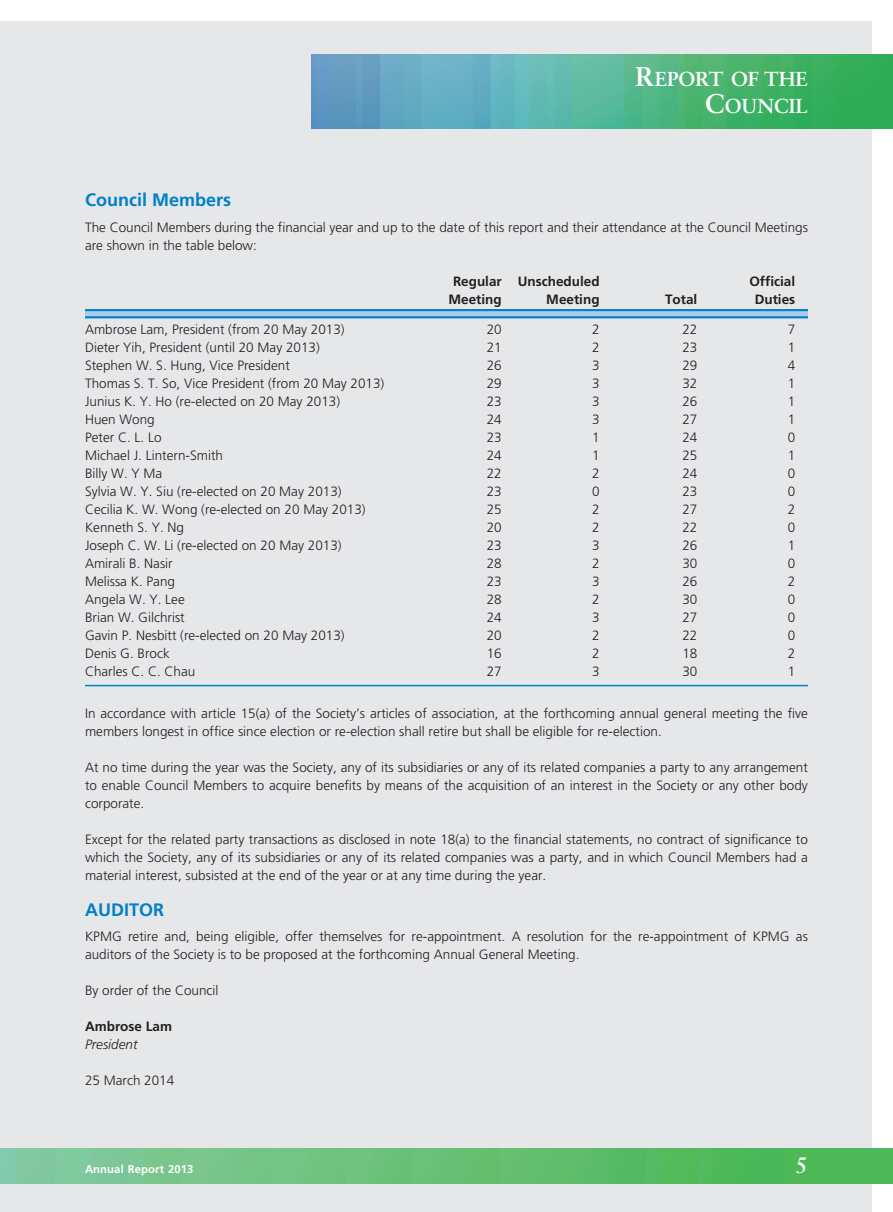
<style>
.page{position:relative;width:893px;height:1212px;background:#fff}
.page>*{position:absolute;margin:0;border:0;box-sizing:border-box;transform-origin:0 0}
.t1{font:700 22.5px "Sabon LT Std";color:#fff}
.t2{font:700 20.25px/27px "Sabon LT Std";color:#fff;text-align:right}
.t3{font:700 18px "Frutiger LT Std";color:#0080c7}
.t4{font:300 13.5px/18px "Frutiger LT Std";color:#231f20}
.t5{font:700 13.5px/18px "Frutiger LT Std";color:#231f20;text-align:center}
.t6{font:italic 300 13.5px "Frutiger LT Std";color:#231f20}
.t7{font:700 11.25px "Frutiger LT Std";letter-spacing:.01em;color:#fff}
.s1{font-size:27px}
</style>
<div class="page">
<div style="left:0;top:21px;width:872px;height:1191px;background:#e6e7e9"></div>
<img style="left:312px;top:54px;width:581px;height:75px">
<img style="left:0;top:1148px;width:893px;height:35px">
<svg style="left:85px;top:311px;width:723px;height:5px;background:#a6c8e8"></svg>
<hr style="left:85px;top:685px;width:723px;height:1px;background:#0080c7">
<hr style="left:85px;top:309px;width:723px;height:2px;background:#0080c7">
<hr style="left:85px;top:316px;width:723px;height:2px;background:#0080c7">
<h2 class="t2" style="left:635px;top:67px;width:174px"><span class="s1">R</span>EPORT OF THE<br><span class="s1">C</span>OUNCIL</h2>
<h3 class="t3" style="left:85px;top:193px;width:147px">Council Members</h3>
<p class="t4" style="left:85px;top:219px;width:724px">The Council Members during the financial year and up to the date of this report and their attendance at the Council Meetings are shown in the table below:</p>
<p class="t5" style="left:448px;top:273px;width:55px">Regular<br>Meeting</p>
<p class="t5" style="left:518px;top:273px;width:83px;text-align:right">Unscheduled<br>Meeting</p>
<p class="t5" style="left:749px;top:273px;width:47px">Official<br>Duties</p>
<p class="t5" style="left:665px;top:291px;width:34px">Total</p>
<p class="t4" style="left:85px;top:321px;width:261px">Ambrose Lam, President (from 20 May 2013)</p>
<p class="t4" style="left:487px;top:321px;width:17px">20</p>
<p class="t4" style="left:592px;top:321px;width:9px">2</p>
<p class="t4" style="left:682px;top:321px;width:17px">22</p>
<p class="t4" style="left:788px;top:321px;width:9px">7</p>
<p class="t4" style="left:85px;top:339px;width:236px">Dieter Yih, President (until 20 May 2013)</p>
<p class="t4" style="left:487px;top:339px;width:17px">21</p>
<p class="t4" style="left:592px;top:339px;width:9px">2</p>
<p class="t4" style="left:682px;top:339px;width:17px">23</p>
<p class="t4" style="left:788px;top:339px;width:9px">1</p>
<p class="t4" style="left:85px;top:357px;width:206px">Stephen W. S. Hung, Vice President</p>
<p class="t4" style="left:487px;top:357px;width:17px">26</p>
<p class="t4" style="left:592px;top:357px;width:9px">3</p>
<p class="t4" style="left:682px;top:357px;width:17px">29</p>
<p class="t4" style="left:788px;top:357px;width:9px">4</p>
<p class="t4" style="left:85px;top:375px;width:301px">Thomas S. T. So, Vice President (from 20 May 2013)</p>
<p class="t4" style="left:487px;top:375px;width:17px">29</p>
<p class="t4" style="left:592px;top:375px;width:9px">3</p>
<p class="t4" style="left:682px;top:375px;width:17px">32</p>
<p class="t4" style="left:788px;top:375px;width:9px">1</p>
<p class="t4" style="left:85px;top:393px;width:257px">Junius K. Y. Ho (re-elected on 20 May 2013)</p>
<p class="t4" style="left:487px;top:393px;width:17px">23</p>
<p class="t4" style="left:592px;top:393px;width:9px">3</p>
<p class="t4" style="left:682px;top:393px;width:17px">26</p>
<p class="t4" style="left:788px;top:393px;width:9px">1</p>
<p class="t4" style="left:85px;top:411px;width:71px">Huen Wong</p>
<p class="t4" style="left:487px;top:411px;width:17px">24</p>
<p class="t4" style="left:592px;top:411px;width:9px">3</p>
<p class="t4" style="left:682px;top:411px;width:17px">27</p>
<p class="t4" style="left:788px;top:411px;width:9px">1</p>
<p class="t4" style="left:85px;top:429px;width:78px">Peter C. L. Lo</p>
<p class="t4" style="left:487px;top:429px;width:17px">23</p>
<p class="t4" style="left:592px;top:429px;width:9px">1</p>
<p class="t4" style="left:682px;top:429px;width:17px">24</p>
<p class="t4" style="left:788px;top:429px;width:9px">0</p>
<p class="t4" style="left:85px;top:447px;width:139px">Michael J. Lintern-Smith</p>
<p class="t4" style="left:487px;top:447px;width:17px">24</p>
<p class="t4" style="left:592px;top:447px;width:9px">1</p>
<p class="t4" style="left:682px;top:447px;width:17px">25</p>
<p class="t4" style="left:788px;top:447px;width:9px">1</p>
<p class="t4" style="left:85px;top:465px;width:79px">Billy W. Y Ma</p>
<p class="t4" style="left:487px;top:465px;width:17px">22</p>
<p class="t4" style="left:592px;top:465px;width:9px">2</p>
<p class="t4" style="left:682px;top:465px;width:17px">24</p>
<p class="t4" style="left:788px;top:465px;width:9px">0</p>
<p class="t4" style="left:85px;top:483px;width:258px">Sylvia W. Y. Siu (re-elected on 20 May 2013)</p>
<p class="t4" style="left:487px;top:483px;width:17px">23</p>
<p class="t4" style="left:592px;top:483px;width:9px">0</p>
<p class="t4" style="left:682px;top:483px;width:17px">23</p>
<p class="t4" style="left:788px;top:483px;width:9px">0</p>
<p class="t4" style="left:85px;top:501px;width:282px">Cecilia K. W. Wong (re-elected on 20 May 2013)</p>
<p class="t4" style="left:487px;top:501px;width:17px">25</p>
<p class="t4" style="left:592px;top:501px;width:9px">2</p>
<p class="t4" style="left:682px;top:501px;width:17px">27</p>
<p class="t4" style="left:788px;top:501px;width:9px">2</p>
<p class="t4" style="left:85px;top:519px;width:101px">Kenneth S. Y. Ng</p>
<p class="t4" style="left:487px;top:519px;width:17px">20</p>
<p class="t4" style="left:592px;top:519px;width:9px">2</p>
<p class="t4" style="left:682px;top:519px;width:17px">22</p>
<p class="t4" style="left:788px;top:519px;width:9px">0</p>
<p class="t4" style="left:85px;top:537px;width:258px">Joseph C. W. Li (re-elected on 20 May 2013)</p>
<p class="t4" style="left:487px;top:537px;width:17px">23</p>
<p class="t4" style="left:592px;top:537px;width:9px">3</p>
<p class="t4" style="left:682px;top:537px;width:17px">26</p>
<p class="t4" style="left:788px;top:537px;width:9px">1</p>
<p class="t4" style="left:85px;top:555px;width:89px">Amirali B. Nasir</p>
<p class="t4" style="left:487px;top:555px;width:17px">28</p>
<p class="t4" style="left:592px;top:555px;width:9px">2</p>
<p class="t4" style="left:682px;top:555px;width:17px">30</p>
<p class="t4" style="left:788px;top:555px;width:9px">0</p>
<p class="t4" style="left:85px;top:573px;width:92px">Melissa K. Pang</p>
<p class="t4" style="left:487px;top:573px;width:17px">23</p>
<p class="t4" style="left:592px;top:573px;width:9px">3</p>
<p class="t4" style="left:682px;top:573px;width:17px">26</p>
<p class="t4" style="left:788px;top:573px;width:9px">2</p>
<p class="t4" style="left:85px;top:591px;width:101px">Angela W. Y. Lee</p>
<p class="t4" style="left:487px;top:591px;width:17px">28</p>
<p class="t4" style="left:592px;top:591px;width:9px">2</p>
<p class="t4" style="left:682px;top:591px;width:17px">30</p>
<p class="t4" style="left:788px;top:591px;width:9px">0</p>
<p class="t4" style="left:85px;top:609px;width:101px">Brian W. Gilchrist</p>
<p class="t4" style="left:487px;top:609px;width:17px">24</p>
<p class="t4" style="left:592px;top:609px;width:9px">3</p>
<p class="t4" style="left:682px;top:609px;width:17px">27</p>
<p class="t4" style="left:788px;top:609px;width:9px">0</p>
<p class="t4" style="left:85px;top:627px;width:261px">Gavin P. Nesbitt (re-elected on 20 May 2013)</p>
<p class="t4" style="left:487px;top:627px;width:17px">20</p>
<p class="t4" style="left:592px;top:627px;width:9px">2</p>
<p class="t4" style="left:682px;top:627px;width:17px">22</p>
<p class="t4" style="left:788px;top:627px;width:9px">0</p>
<p class="t4" style="left:85px;top:645px;width:86px">Denis G. Brock</p>
<p class="t4" style="left:487px;top:645px;width:17px">16</p>
<p class="t4" style="left:592px;top:645px;width:9px">2</p>
<p class="t4" style="left:682px;top:645px;width:17px">18</p>
<p class="t4" style="left:788px;top:645px;width:9px">2</p>
<p class="t4" style="left:85px;top:663px;width:112px">Charles C. C. Chau</p>
<p class="t4" style="left:487px;top:663px;width:17px">27</p>
<p class="t4" style="left:592px;top:663px;width:9px">3</p>
<p class="t4" style="left:682px;top:663px;width:17px">30</p>
<p class="t4" style="left:788px;top:663px;width:9px">1</p>
<p class="t4" style="left:85px;top:705px;width:724px">In accordance with article 15(a) of the Society’s articles of association, at the forthcoming annual general meeting the five members longest in office since election or re-election shall retire but shall be eligible for re-election.</p>
<p class="t4" style="left:85px;top:759px;width:724px;text-align:justify">At no time during the year was the Society, any of its subsidiaries or any of its related companies a party to any arrangement to enable Council Members to acquire benefits by means of the acquisition of an interest in the Society or any other body corporate.</p>
<p class="t4" style="left:85px;top:831px;width:724px;text-align:justify">Except for the related party transactions as disclosed in note 18(a) to the financial statements, no contract of significance to which the Society, any of its subsidiaries or any of its related companies was a party, and in which Council Members had a material interest, subsisted at the end of the year or at any time during the year.</p>
<h3 class="t3" style="left:85px;top:902px;width:81px">AUDITOR</h3>
<p class="t4" style="left:85px;top:928px;width:724px">KPMG retire and, being eligible, offer themselves for re-appointment. A resolution for the re-appointment of KPMG as auditors of the Society is to be proposed at the forthcoming Annual General Meeting.</p>
<p class="t4" style="left:85px;top:982px;width:135px">By order of the Council</p>
<p class="t5" style="left:85px;top:1018px;width:89px">Ambrose Lam</p>
<p class="t6" style="left:85px;top:1039px;width:54px">President</p>
<p class="t4" style="left:85px;top:1072px;width:91px">25 March 2014</p>
<p class="t7" style="left:85px;top:1164px;width:110px">Annual Report 2013</p>
<h1 class="t1" style="left:795px;top:1156px;width:14px">5</h1>
</div>
